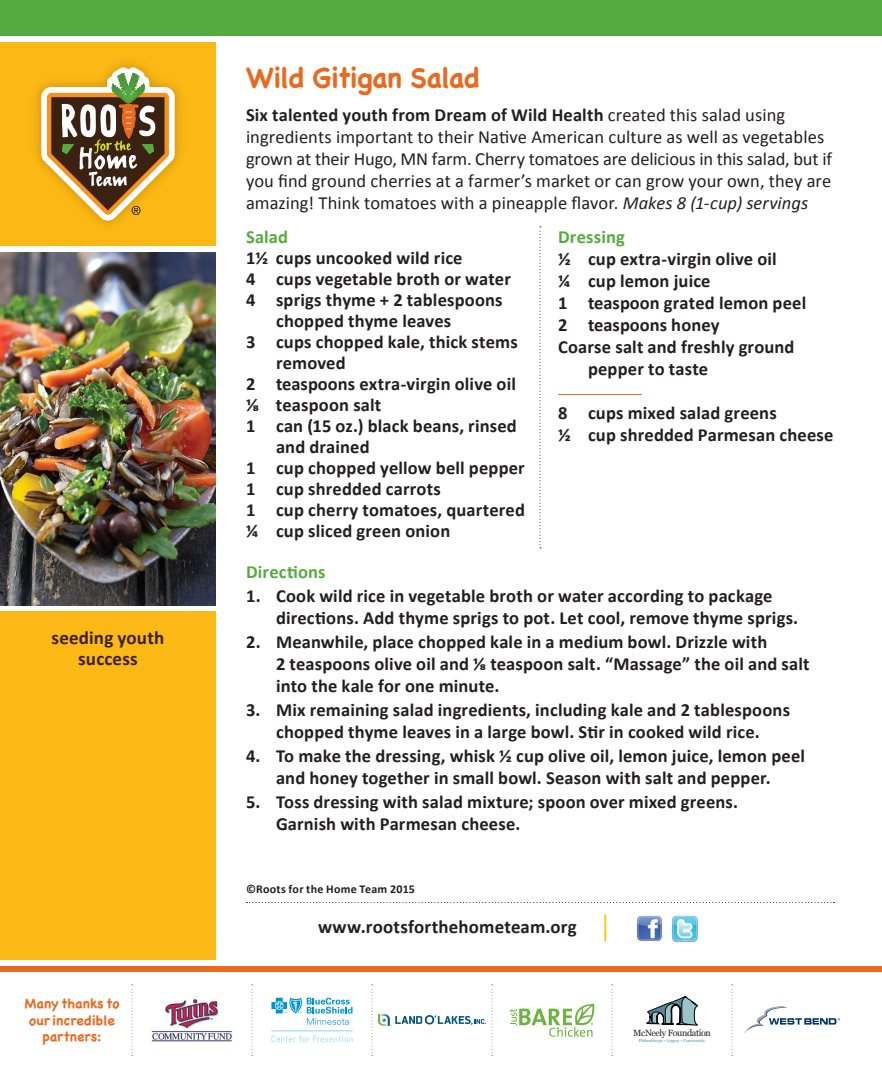
<style>
.page{position:relative;width:882px;height:1074px;background:#fff}
.page>*{position:absolute;margin:0;border:0;box-sizing:border-box;transform-origin:0 0}
.t1{font:700 28px "Chalkboard";letter-spacing:-.025em;color:#e86a1f}
.t2{font:700 19px "Calibri";letter-spacing:.01em;color:#3a2111}
.t3{font:700 18.8px "Calibri";letter-spacing:.01em;color:#231f20}
.t4{font:700 18.4px/22px "Calibri";letter-spacing:.01em;color:#231f20}
.t5{font:18.4px/22px "Calibri";letter-spacing:.005em;color:#231f20}
.t6{font:700 18.4px "Calibri";letter-spacing:.01em;color:#56ab40}
.t7{font:700 13.6px/16.2px "Chalkboard";color:#e86a1f;text-align:center}
.t8{font:700 12px "Calibri";letter-spacing:.02em;color:#231f20}
.t9{font:9px "Georgia";letter-spacing:-.04em;color:#231f20}
.t10{font:4.2px "Georgia";color:#5c87a1}
.s1{font-weight:700}
.s2{font-style:italic}
.s3{font-family:"Festivo Letters No.19";font-weight:400;font-size:28px;color:#fec210}
</style>
<div class="page">
<div style="left:0;top:42px;width:216px;height:204px;background:#fcb814"></div>
<svg style="left:41px;top:67px;width:134px;height:154px"></svg>
<div style="left:0;top:0;width:882px;height:36px;background:#56ab40"></div>
<div style="left:0;top:966px;width:882px;height:6px;background:#e86a1f"></div>
<img style="left:151px;top:999px;width:81px;height:43px">
<svg style="left:647px;top:997px;width:51px;height:28px"></svg>
<svg style="left:132px;top:984px;width:1px;height:72px"></svg>
<svg style="left:372px;top:984px;width:114px;height:72px"></svg>
<svg style="left:252px;top:984px;width:1px;height:72px"></svg>
<svg style="left:510px;top:1004px;width:84px;height:33px"></svg>
<svg style="left:612px;top:984px;width:1px;height:72px"></svg>
<svg style="left:492px;top:984px;width:1px;height:72px"></svg>
<svg style="left:271px;top:998px;width:82px;height:27px"></svg>
<svg style="left:272px;top:1036px;width:80px;height:6px"></svg>
<hr style="left:272px;top:1031px;width:81px;height:1px;background:#89d3f4">
<svg style="left:744px;top:1006px;width:96px;height:27px"></svg>
<svg style="left:732px;top:984px;width:1px;height:72px"></svg>
<div style="left:0;top:612px;width:216px;height:348px;background:#fcb814"></div>
<svg style="left:246px;top:902px;width:589px;height:1px"></svg>
<img style="left:637px;top:915px;width:25px;height:26px">
<img style="left:672px;top:915px;width:26px;height:27px">
<hr style="left:558px;top:394px;width:84px;height:1px;background:#e86a1f">
<svg style="left:540px;top:226px;width:1px;height:322px"></svg>
<img style="left:0;top:252px;width:216px;height:354px">
<p class="t2" style="left:52px;top:626px;width:114px">seeding youth</p>
<p class="t2" style="left:78px;top:647px;width:61px">success</p>
<p class="t7" style="left:25px;top:996px;width:96px">Many thanks to our incredible partners:</p>
<p class="t1" style="left:246px;top:61px;width:236px">Wild Gitigan Salad</p>
<p class="t5" style="left:246px;top:104px;width:588px"><span class="s1">Six talented youth from Dream of Wild Health</span> created this salad using ingredients important to their Native American culture as well as vegetables grown at their Hugo, MN farm. Cherry tomatoes are delicious in this salad, but if you find ground cherries at a farmer’s market or can grow your own, they are amazing! Think tomatoes with a pineapple flavor. <span class="s2">Makes 8 (1-cup) servings</span></p>
<p class="t6" style="left:246px;top:226px;width:44px">Salad</p>
<p class="t4" style="left:246px;top:247px;width:218px">1½ cups uncooked wild rice</p>
<p class="t4" style="left:246px;top:268px;width:266px">4 cups vegetable broth or water</p>
<p class="t4" style="left:276px;top:290px;width:228px;line-height:21px;text-indent:-30px">4 sprigs thyme + 2 tablespoons chopped thyme leaves</p>
<p class="t4" style="left:276px;top:332px;width:243px;line-height:21px;text-indent:-30px">3 cups chopped kale, thick stems removed</p>
<p class="t4" style="left:246px;top:373px;width:271px">2 teaspoons extra-virgin olive oil</p>
<p class="t4" style="left:246px;top:394px;width:137px">⅛ teaspoon salt</p>
<p class="t4" style="left:276px;top:416px;width:242px;line-height:21px;text-indent:-30px">1 can (15 oz.) black beans, rinsed and drained</p>
<p class="t4" style="left:246px;top:457px;width:280px">1 cup chopped yellow bell pepper</p>
<p class="t4" style="left:246px;top:478px;width:196px">1 cup shredded carrots</p>
<p class="t4" style="left:246px;top:499px;width:281px">1 cup cherry tomatoes, quartered</p>
<p class="t4" style="left:246px;top:520px;width:206px">¼ cup sliced green onion</p>
<p class="t6" style="left:558px;top:225px;width:68px">Dressing</p>
<p class="t4" style="left:558px;top:248px;width:220px">½ cup extra-virgin olive oil</p>
<p class="t4" style="left:558px;top:270px;width:154px">¼ cup lemon juice</p>
<p class="t4" style="left:558px;top:292px;width:250px">1 teaspoon grated lemon peel</p>
<p class="t4" style="left:558px;top:314px;width:163px">2 teaspoons honey</p>
<p class="t4" style="left:588px;top:336px;width:208px;text-indent:-30px">Coarse salt and freshly ground pepper to taste</p>
<p class="t4" style="left:558px;top:402px;width:220px">8 cups mixed salad greens</p>
<p class="t4" style="left:558px;top:424px;width:277px">½ cup shredded Parmesan cheese</p>
<p class="t6" style="left:246px;top:560px;width:81px">Directions</p>
<p class="t4" style="left:276px;top:585px;width:524px;text-indent:-30px">1. Cook wild rice in vegetable broth or water according to package directions. Add thyme sprigs to pot. Let cool, remove thyme sprigs.</p>
<p class="t4" style="left:276px;top:631px;width:535px;text-indent:-30px">2. Meanwhile, place chopped kale in a medium bowl. Drizzle with<br>2 teaspoons olive oil and ⅛ teaspoon salt. “Massage” the oil and salt into the kale for one minute.</p>
<p class="t4" style="left:246px;top:699px;width:546px;text-align:center">3. Mix remaining salad ingredients, including kale and 2 tablespoons chopped thyme leaves in a large bowl. Stir in cooked wild rice.</p>
<p class="t4" style="left:246px;top:745px;width:561px;text-align:center">4. To make the dressing, whisk ½ cup olive oil, lemon juice, lemon peel and honey together in small bowl. Season with salt and pepper.</p>
<p class="t4" style="left:276px;top:791px;width:464px;text-indent:-30px">5. Toss dressing with salad mixture; spoon over mixed greens.<br>Garnish with Parmesan cheese.</p>
<p class="t8" style="left:246px;top:881px;width:171px">©Roots for the Home Team 2015</p>
<p class="t3" style="left:318px;top:915px;width:292px">www.rootsforthehometeam.org <span class="s3">|</span></p>
<p class="t9" style="left:633px;top:1027px;width:79px">McNeely Foundation</p>
<p class="t10" style="left:639px;top:1038px;width:68px">Philanthropy • Legacy • Community</p>
</div>
